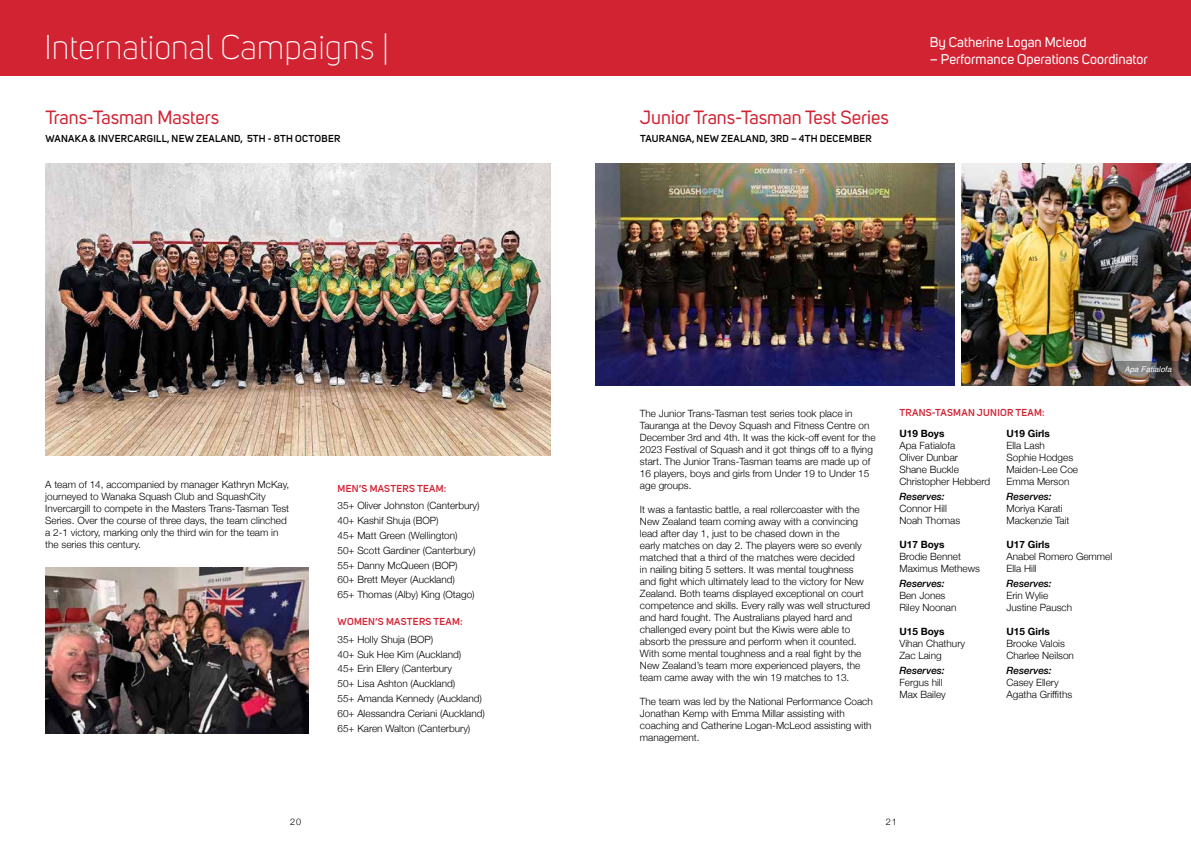
<style>
.page{position:relative;width:1191px;height:842px;background:#fff}
.page>*{position:absolute;margin:0;border:0;box-sizing:border-box;transform-origin:0 0}
.t1{font:300 34px "Uni Sans";color:#fff}
.t2{font:19px "Uni Sans";color:#d22333}
.t3{font:14px "Uni Sans";color:#fff}
.t4{font:300 10px/12px "Helvetica Neue";color:#000}
.t5{font:600 10px "Uni Sans";letter-spacing:.03em;color:#000}
.t6{font:600 10px "Uni Sans";letter-spacing:.03em;color:#d22333}
.t7{font:italic 500 10px "Helvetica Neue";color:#000}
.t8{font:700 10px "Helvetica Neue";color:#000}
.t9{font:300 9.1px "Helvetica Neue";color:#000}
.t10{font:italic 8px "Helvetica";color:#fff}
</style>
<div class="page">
<div style="left:0;top:0;width:1191px;height:75px;background:#d22333"></div>
<img style="left:45px;top:163px;width:505px;height:292px">
<img style="left:595px;top:163px;width:359px;height:223px">
<img style="left:961px;top:163px;width:230px;height:223px">
<img style="left:45px;top:568px;width:264px;height:165px">
<svg style="left:1115px;top:361px;width:76px;height:19px"></svg>
<h1 class="t1" style="left:44px;top:27px;width:346px">International Campaigns |</h1>
<h2 class="t2" style="left:45px;top:107px;width:175px">Trans-Tasman Masters</h2>
<p class="t5" style="left:46px;top:132px;width:296px">WANAKA &amp; INVERCARGILL, NEW ZEALAND, 5TH - 8TH OCTOBER</p>
<p class="t4" style="left:45px;top:478px;width:245px">A team of 14, accompanied by manager Kathryn McKay, journeyed to Wanaka Squash Club and SquashCity Invercargill to compete in the Masters Trans-Tasman Test Series. Over the course of three days, the team clinched a 2-1 victory, marking only the third win for the team in the series this century.</p>
<p class="t6" style="left:337px;top:482px;width:110px">MEN’S MASTERS TEAM:</p>
<p class="t4" style="left:337px;top:498px;width:144px;line-height:14.8px">35+ Oliver Johnston (Canterbury)<br>40+ Kashif Shuja (BOP)<br>45+ Matt Green (Wellington)<br>50+ Scott Gardiner (Canterbury)<br>55+ Danny McQueen (BOP)<br>60+ Brett Meyer (Auckland)<br>65+ Thomas (Alby) King (Otago)</p>
<p class="t6" style="left:337px;top:616px;width:127px">WOMEN’S MASTERS TEAM:</p>
<p class="t4" style="left:337px;top:631px;width:149px;line-height:14.8px">35+ Holly Shuja (BOP)<br>40+ Suk Hee Kim (Auckland)<br>45+ Erin Ellery (Canterbury<br>50+ Lisa Ashton (Auckland)<br>55+ Amanda Kennedy (Auckland)<br>60+ Alessandra Ceriani (Auckland)<br>65+ Karen Walton (Canterbury)</p>
<h2 class="t2" style="left:640px;top:107px;width:250px">Junior Trans-Tasman Test Series</h2>
<p class="t5" style="left:640px;top:132px;width:233px">TAURANGA, NEW ZEALAND, 3RD – 4TH DECEMBER</p>
<h3 class="t3" style="left:929px;top:34px;width:158px">By Catherine Logan Mcleod</h3>
<h3 class="t3" style="left:929px;top:51px;width:219px">– Performance Operations Coordinator</h3>
<p class="t4" style="left:640px;top:407px;width:237px">The Junior Trans-Tasman test series took place in Tauranga at the Devoy Squash and Fitness Centre on December 3rd and 4th. It was the kick-off event for the 2023 Festival of Squash and it got things off to a flying start. The Junior Trans-Tasman teams are made up of 16 players, boys and girls from Under 19 to Under 15 age groups.</p>
<p class="t4" style="left:640px;top:503px;width:232px">It was a fantastic battle, a real rollercoaster with the New Zealand team coming away with a convincing lead after day 1, just to be chased down in the<br>early matches on day 2. The players were so evenly matched that a third of the matches were decided<br>in nailing biting 5 setters. It was mental toughness and fight which ultimately lead to the victory for New Zealand. Both teams displayed exceptional on court competence and skills. Every rally was well structured and hard fought. The Australians played hard and challenged every point but the Kiwis were able to absorb the pressure and perform when it counted.<br>With some mental toughness and a real fight by the New Zealand’s team more experienced players, the team came away with the win 19 matches to 13.</p>
<p class="t4" style="left:640px;top:695px;width:234px">The team was led by the National Performance Coach Jonathan Kemp with Emma Millar assisting with coaching and Catherine Logan-McLeod assisting with management.</p>
<p class="t10" style="left:1124px;top:363px;width:49px">Apa Fatialofa</p>
<p class="t6" style="left:899px;top:407px;width:147px">TRANS-TASMAN JUNIOR TEAM:</p>
<p class="t8" style="left:899px;top:426px;width:47px">U19 Boys</p>
<p class="t4" style="left:899px;top:439px;width:92px">Apa Fatialofa<br>Oliver Dunbar<br>Shane Buckle<br>Christopher Hebberd</p>
<p class="t7" style="left:899px;top:488px;width:47px">Reserves:</p>
<p class="t4" style="left:899px;top:502px;width:62px">Connor Hill<br>Noah Thomas</p>
<p class="t8" style="left:899px;top:536px;width:47px">U17 Boys</p>
<p class="t4" style="left:899px;top:550px;width:82px">Brodie Bennet<br>Maximus Methews</p>
<p class="t7" style="left:899px;top:575px;width:47px">Reserves:</p>
<p class="t4" style="left:899px;top:588px;width:59px">Ben Jones<br>Riley Noonan</p>
<p class="t8" style="left:899px;top:623px;width:47px">U15 Boys</p>
<p class="t4" style="left:899px;top:636px;width:67px">Vihan Chathury<br>Zac Laing</p>
<p class="t7" style="left:899px;top:661px;width:47px">Reserves:</p>
<p class="t4" style="left:899px;top:675px;width:48px">Fergus hill<br>Max Bailey</p>
<p class="t8" style="left:1006px;top:426px;width:45px">U19 Girls</p>
<p class="t4" style="left:1006px;top:439px;width:73px">Ella Lash<br>Sophie Hodges<br>Maiden-Lee Coe<br>Emma Merson</p>
<p class="t7" style="left:1006px;top:488px;width:47px">Reserves:</p>
<p class="t4" style="left:1006px;top:502px;width:65px">Moriya Karati<br>Mackenzie Tait</p>
<p class="t8" style="left:1006px;top:536px;width:45px">U17 Girls</p>
<p class="t4" style="left:1006px;top:550px;width:107px">Anabel Romero Gemmel<br>Ella Hill</p>
<p class="t7" style="left:1006px;top:575px;width:47px">Reserves:</p>
<p class="t4" style="left:1006px;top:588px;width:67px">Erin Wylie<br>Justine Pausch</p>
<p class="t8" style="left:1006px;top:623px;width:45px">U15 Girls</p>
<p class="t4" style="left:1006px;top:636px;width:69px">Brooke Valois<br>Charlee Neilson</p>
<p class="t7" style="left:1006px;top:661px;width:47px">Reserves:</p>
<p class="t4" style="left:1006px;top:675px;width:67px">Casey Ellery<br>Agatha Griffiths</p>
<p class="t9" style="left:290px;top:814px;width:13px">20</p>
<p class="t9" style="left:886px;top:814px;width:12px">21</p>
</div>
